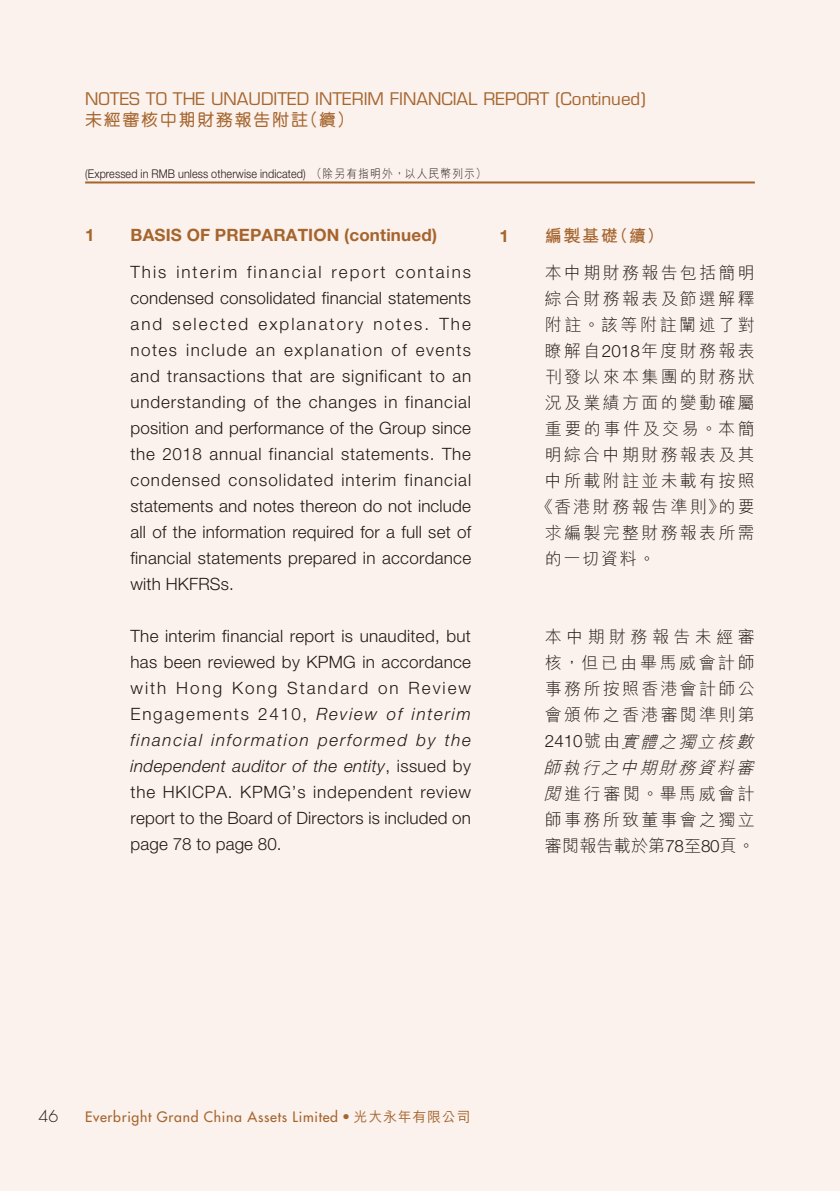
<style>
.page{position:relative;width:840px;height:1191px;background:#fff}
.page>*{position:absolute;margin:0;border:0;box-sizing:border-box;transform-origin:0 0}
.t1{font:300 17px/26px "Helvetica Neue LT Std";letter-spacing:.01em;color:#231916;text-align:justify}
.t2{font:300 17px/26px "M Hei HK";letter-spacing:.135em;color:#231916}
.t3{font:17px "Eurostile LT Std";color:#a5652d}
.t4{font:700 17px "Helvetica Neue LT Std";letter-spacing:.01em;color:#a5652d}
.t5{font:500 17px "M Yuen HK";letter-spacing:.1em;color:#a5652d}
.t6{font:700 17px "M Hei HK";color:#a5652d}
.t7{font:300 16px "Futura Std";color:#231916}
.t8{font:500 14px "Futura Std";letter-spacing:.05em;color:#a5652d}
.t9{font:300 12px "Helvetica Neue LT Std";letter-spacing:.01em;color:#231916;scale:.9 1}
.s1{font-family:"M Hei HK"}
.s2{font-style:italic}
.s3{font-family:"Helvetica Neue LT Std"}
</style>
<div class="page">
<div style="left:0;top:0;width:839px;height:1191px;background:#fbf1ed"></div>
<hr style="left:839px;top:0;width:1px;height:1191px;background:#fbf1ed">
<hr style="left:85px;top:181px;width:669px;height:2px;background:#a5652d">
<p class="t3" style="left:85px;top:88px;width:561px">NOTES TO THE UNAUDITED INTERIM FINANCIAL REPORT (Continued)</p>
<p class="t5" style="left:85px;top:111px;width:270px">未經審核中期財務報告附註（續）</p>
<p class="t9" style="left:85px;top:167px;width:447px">(Expressed in RMB unless otherwise indicated) <span class="s1">（除另有指明外，以人民幣列示）</span></p>
<p class="t4" style="left:85px;top:224px;width:11px">1</p>
<p class="t4" style="left:130px;top:224px;width:308px">BASIS OF PREPARATION (continued)</p>
<p class="t1" style="left:130px;top:259px;width:342px">This interim financial report contains condensed consolidated financial statements and selected explanatory notes. The notes include an explanation of events and transactions that are significant to an understanding of the changes in financial position and performance of the Group since the 2018 annual financial statements. The condensed consolidated interim financial statements and notes thereon do not include all of the information required for a full set of financial statements prepared in accordance with HKFRSs.</p>
<p class="t1" style="left:130px;top:623px;width:342px">The interim financial report is unaudited, but has been reviewed by KPMG in accordance with Hong Kong Standard on Review Engagements 2410, <span class="s2">Review of interim financial information performed by the independent auditor of the entity</span>, issued by the HKICPA. KPMG’s independent review report to the Board of Directors is included on page 78 to page 80.</p>
<p class="t4" style="left:499px;top:225px;width:11px">1</p>
<p class="t6" style="left:544px;top:223px;width:120px">編製基礎（續）</p>
<p class="t2" style="left:544px;top:260px;width:211px">本中期財務報告包括簡明</p>
<p class="t2" style="left:544px;top:286px;width:211px">綜合財務報表及節選解釋</p>
<p class="t2" style="left:544px;top:312px;width:211px">附註。該等附註闡述了對</p>
<p class="t2" style="left:544px;top:338px;width:211px">瞭解自<span class="s3">2018</span>年度財務報表</p>
<p class="t2" style="left:544px;top:364px;width:211px">刊發以來本集團的財務狀</p>
<p class="t2" style="left:544px;top:390px;width:211px">況及業績方面的變動確屬</p>
<p class="t2" style="left:544px;top:416px;width:211px">重要的事件及交易。本簡</p>
<p class="t2" style="left:544px;top:442px;width:211px">明綜合中期財務報表及其</p>
<p class="t2" style="left:544px;top:468px;width:211px">中所載附註並未載有按照</p>
<p class="t2" style="left:536px;top:494px;width:220px">《香港財務報告準則》的要</p>
<p class="t2" style="left:544px;top:520px;width:211px">求編製完整財務報表所需</p>
<p class="t2" style="left:544px;top:546px;width:112px">的一切資料。</p>
<p class="t2" style="left:543px;top:624px;width:216px">本中期財務報告未經審核，但已由畢馬威會計師事務所按照香港會計師公會頒佈之香港審閱準則第<br><span class="s3">2410</span>號由<span class="s2">實體之獨立核數師執行之中期財務資料審閱</span>進行審閱。畢馬威會計師事務所致董事會之獨立審閱報告載於第<span class="s3">78</span>至<span class="s3">80</span>頁。</p>
<p class="t7" style="left:39px;top:1106px;width:21px">46</p>
<p class="t8" style="left:85px;top:1107px;width:387px">Everbright Grand China Assets Limited <span class="s1">• 光大永年有限公司</span></p>
</div>
